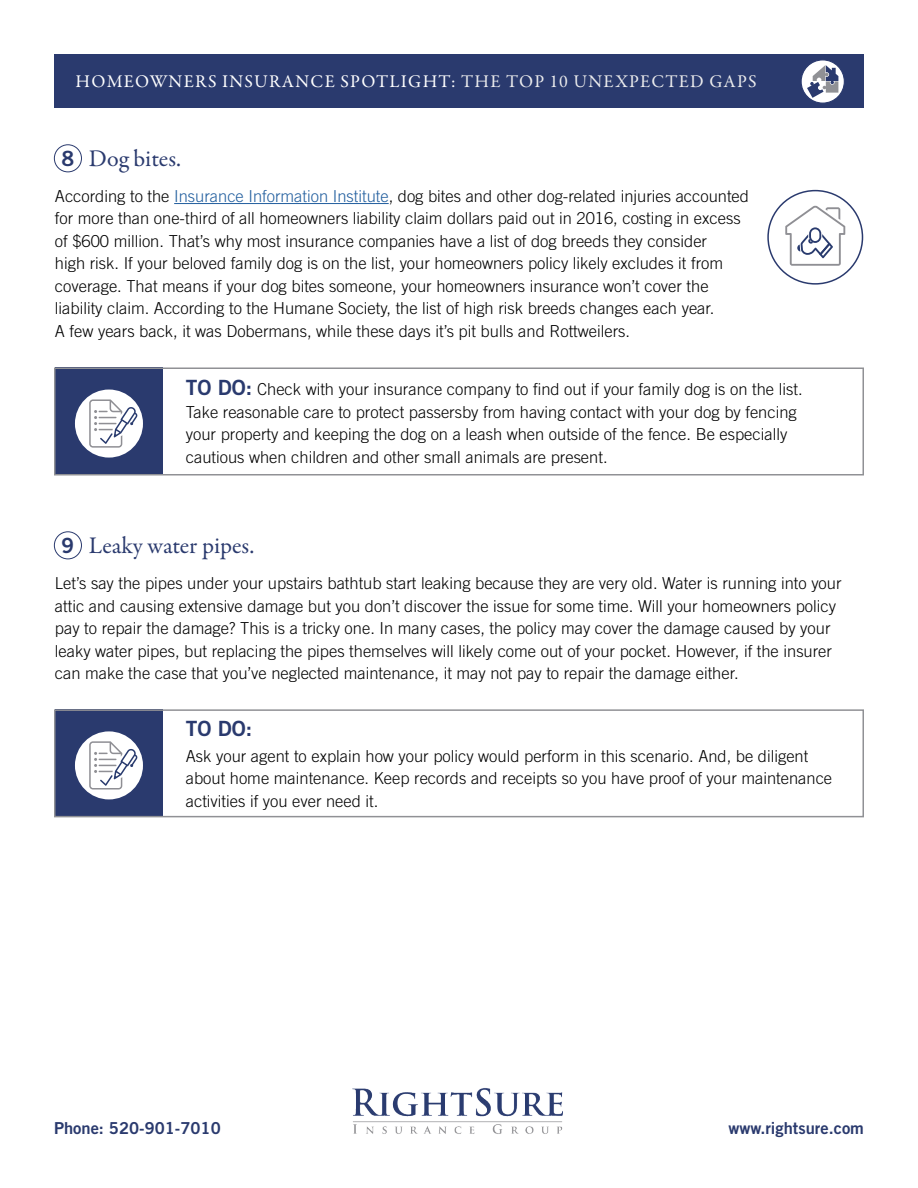
<style>
.page{position:relative;width:918px;height:1188px;background:#fff}
.page>*{position:absolute;margin:0;border:0;box-sizing:border-box;transform-origin:0 0}
.t1{font:24px "Garamond Premr Pro";color:#2a3a6e}
.t2{font:21px "Trade Gothic Bold Two";color:#2a3a6e}
.t3{font:18px "Garamond Premr Pro";letter-spacing:.07em;color:#fff}
.t4{font:300 16.5px/22.5px "Trade Gothic";color:#000}
.t5{font:16.5px "Trade Gothic Bold Two";color:#2a3a6e}
.s1{color:#ececed}
.s2{color:#215e9e}
.s3{font-family:"Trade Gothic Bold Two";font-weight:400;font-size:21px;color:#2a3a6e}
</style>
<div class="page">
<img style="left:352px;top:1088px;width:211px;height:46px">
<div style="left:54px;top:531px;width:28px;height:28px;border:1px solid #2a3a6e;border-radius:50%"></div>
<div style="left:55px;top:709px;width:108px;height:108px;background:#2a3a6e"></div>
<div style="left:54px;top:709px;width:810px;height:108px;border:2px solid #909195"></div>
<div style="left:75px;top:731px;width:68px;height:68px;background:#fff;border-radius:50%"></div>
<hr style="left:174px;top:203px;width:215px;height:1px;background:#215e9e">
<div style="left:54px;top:144px;width:28px;height:28px;border:1px solid #2a3a6e;border-radius:50%"></div>
<div style="left:55px;top:368px;width:108px;height:108px;background:#2a3a6e"></div>
<div style="left:54px;top:368px;width:810px;height:108px;border:2px solid #909195"></div>
<div style="left:75px;top:390px;width:68px;height:68px;background:#fff;border-radius:50%"></div>
<div style="left:767px;top:190px;width:96px;height:95px;border:2px solid #2a3a6e;border-radius:50%"></div>
<div style="left:54px;top:54px;width:810px;height:54px;background:#2a3a6e"></div>
<svg style="left:801px;top:60px;width:43px;height:43px"></svg>
<div style="left:801px;top:59px;width:44px;height:45px;border:1px solid #2a3a6e;border-radius:50%"></div>
<svg style="left:807px;top:65px;width:31px;height:33px"></svg>
<svg style="left:89px;top:399px;width:48px;height:49px"></svg>
<svg style="left:89px;top:741px;width:48px;height:49px"></svg>
<svg style="left:785px;top:205px;width:60px;height:61px"></svg>
<p class="t3" style="left:75px;top:71px;width:683px">HOMEOWNERS INSURANCE SPOTLIGHT: <span class="s1">THE TOP 10 UNEXPECTED GAPS</span></p>
<h1 class="t1" style="left:89px;top:144px;width:94px">Dog bites.</h1>
<p class="t4" style="left:55px;top:185px;width:696px">According to the <span class="s2">Insurance Information Institute</span>, dog bites and other dog-related injuries accounted for more than one-third of all homeowners liability claim dollars paid out in 2016, costing in excess of $600 million. That’s why most insurance companies have a list of dog breeds they consider<br>high risk. If your beloved family dog is on the list, your homeowners policy likely excludes it from coverage. That means if your dog bites someone, your homeowners insurance won’t cover the liability claim. According to the Humane Society, the list of high risk breeds changes each year.<br>A few years back, it was Dobermans, while these days it’s pit bulls and Rottweilers.</p>
<p class="t2" style="left:62px;top:145px;width:14px">8</p>
<p class="t4" style="left:186px;top:378px;width:618px"><span class="s3">TO DO:</span> Check with your insurance company to find out if your family dog is on the list.<br>Take reasonable care to protect passersby from having contact with your dog by fencing your property and keeping the dog on a leash when outside of the fence. Be especially cautious when children and other small animals are present.</p>
<h1 class="t1" style="left:89px;top:531px;width:167px">Leaky water pipes.</h1>
<p class="t4" style="left:55px;top:572px;width:788px">Let’s say the pipes under your upstairs bathtub start leaking because they are very old. Water is running into your attic and causing extensive damage but you don’t discover the issue for some time. Will your homeowners policy pay to repair the damage? This is a tricky one. In many cases, the policy may cover the damage caused by your leaky water pipes, but replacing the pipes themselves will likely come out of your pocket. However, if the insurer can make the case that you’ve neglected maintenance, it may not pay to repair the damage either.</p>
<p class="t2" style="left:62px;top:532px;width:14px">9</p>
<p class="t2" style="left:186px;top:715px;width:68px">TO DO:</p>
<p class="t4" style="left:186px;top:744px;width:648px">Ask your agent to explain how your policy would perform in this scenario. And, be diligent about home maintenance. Keep records and receipts so you have proof of your maintenance activities if you ever need it.</p>
<p class="t5" style="left:54px;top:1118px;width:168px">Phone: 520-901-7010</p>
<p class="t5" style="left:728px;top:1118px;width:137px">www.rightsure.com</p>
</div>
